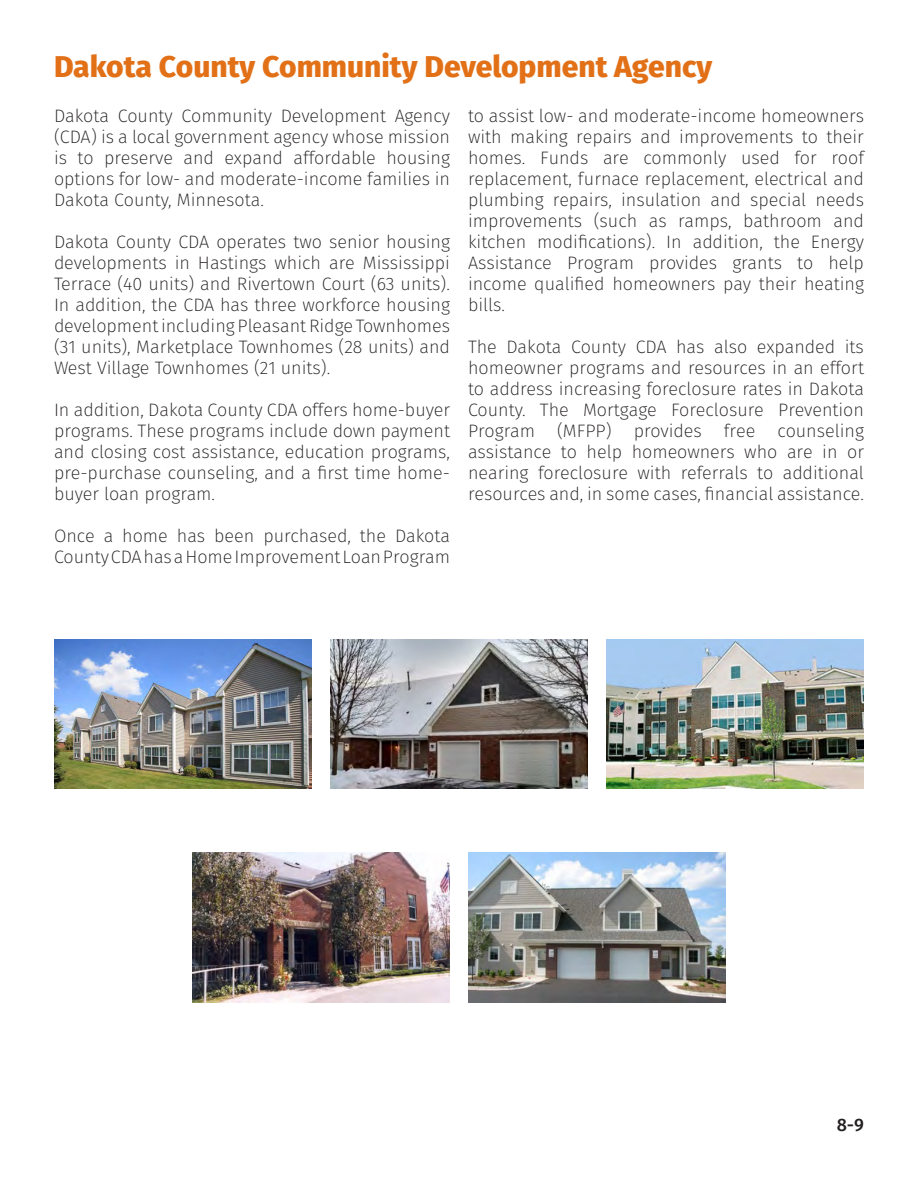
<style>
.page{position:relative;width:918px;height:1188px;background:#fff}
.page>*{position:absolute;margin:0;border:0;box-sizing:border-box;transform-origin:0 0}
.Paragraph_Header_1{font:800 30px "Fira Sans";color:#e27017}
.Paragraph{font:200 18px/21px "Fira Sans";color:#231f20;text-align:justify}
.t1{font:500 18px "Fira Sans";color:#231f20}
</style>
<div class="page">
<img style="left:54px;top:639px;width:258px;height:150px">
<img style="left:192px;top:853px;width:258px;height:149px">
<img style="left:468px;top:853px;width:258px;height:149px">
<img style="left:606px;top:639px;width:258px;height:149px">
<img style="left:330px;top:639px;width:258px;height:150px">
<p class="Paragraph_Header_1" style="left:54px;top:45px;width:660px">Dakota County Community Development Agency</p>
<p class="Paragraph" style="left:54px;top:105px;width:398px">Dakota County Community Development Agency (CDA) is a local government agency whose mission is to preserve and expand affordable housing options for low- and moderate-income families in Dakota County, Minnesota.</p>
<p class="Paragraph" style="left:54px;top:231px;width:398px">Dakota County CDA operates two senior housing developments in Hastings which are Mississippi Terrace (40 units) and Rivertown Court (63 units).<br>In addition, the CDA has three workforce housing development including Pleasant Ridge Townhomes (31 units), Marketplace Townhomes (28 units) and West Village Townhomes (21 units).</p>
<p class="Paragraph" style="left:54px;top:399px;width:398px">In addition, Dakota County CDA offers home-buyer programs. These programs include down payment and closing cost assistance, education programs, pre-purchase counseling, and a first time home&shy;buyer loan program.</p>
<p class="Paragraph" style="left:54px;top:525px;width:398px">Once a home has been purchased, the Dakota<br>County CDA has a Home Improvement Loan Program</p>
<p class="Paragraph" style="left:468px;top:105px;width:398px">to assist low- and moderate-income homeowners with making repairs and improvements to their homes. Funds are commonly used for roof replacement, furnace replacement, electrical and plumbing repairs, insulation and special needs improvements (such as ramps, bathroom and kitchen modifications). In addition, the Energy Assistance Program provides grants to help income qualified homeowners pay their heating bills.</p>
<p class="Paragraph" style="left:468px;top:336px;width:398px">The Dakota County CDA has also expanded its homeowner programs and resources in an effort to address increasing foreclosure rates in Dakota County. The Mortgage Foreclosure Prevention Program (MFPP) provides free counseling assistance to help homeowners who are in or nearing foreclosure with referrals to additional resources and, in some cases, financial assistance.</p>
<p class="t1" style="left:837px;top:1112px;width:29px">8-9</p>
</div>
